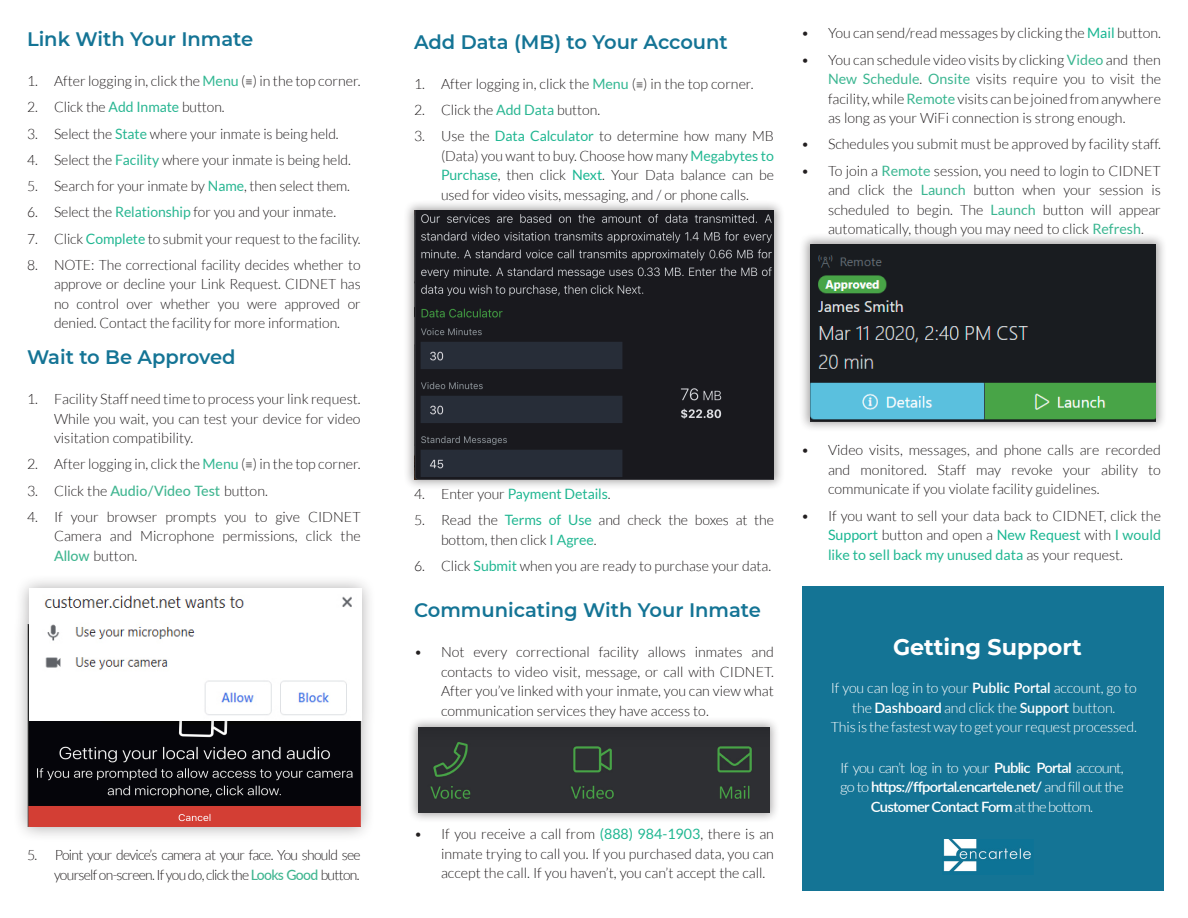
<style>
.page{position:relative;width:1188px;height:918px;background:#fff}
.page>*{position:absolute;margin:0;border:0;box-sizing:border-box;transform-origin:0 0}
.t1{font:700 22.5px "Montserrat";color:#fff}
.t2{font:600 19.5px "Montserrat";color:#147495}
.t3{font:300 14.25px/19.5px "Lato";color:#231f20;text-align:justify}
.t4{font:300 14.25px/19.5px "Lato";letter-spacing:-.01em;color:#fff;text-align:center}
.t5{font:600 14.25px/19.5px "Lato";letter-spacing:-.05em;color:#fff;text-align:center;scale:1.04 1}
.t6{font:300 14.25px/19.5px "Lato";letter-spacing:-.05em;color:#231f20;text-align:right}
.t7{font:14.25px "Lato";letter-spacing:-.005em;color:#21b792}
.s1{font-weight:400;color:#31b792}
.s2{font-family:"Calibri"}
.s3{font-weight:400;color:#29b692}
.s4{font-weight:400;color:#21b792}
.s5{font-weight:500;color:#41b691}
.s6{font-weight:400;color:#18b692}
.s7{font-weight:400;color:#3bb691}
.s8{font-weight:300;color:#231f20}
.s9{font-weight:600}
.s10{font-weight:300}
</style>
<div class="page">
<div style="left:799px;top:233px;width:368px;height:200px;background:#231f20;opacity:.4"></div>
<img style="left:810px;top:244px;width:346px;height:177px">
<div style="left:802px;top:586px;width:362px;height:305px;background:#147495"></div>
<img style="left:943px;top:839px;width:88px;height:33px">
<div style="left:12px;top:573px;width:364px;height:269px;background:#231f20;opacity:.4"></div>
<img style="left:28px;top:624px;width:332px;height:203px">
<img style="left:29px;top:589px;width:332px;height:132px">
<div style="left:403px;top:199px;width:383px;height:291px;background:#231f20;opacity:.4"></div>
<img style="left:414px;top:210px;width:360px;height:269px">
<div style="left:407px;top:716px;width:373px;height:108px;background:#231f20;opacity:.4"></div>
<div style="left:418px;top:728px;width:351px;height:84px;background:#2e2f33"></div>
<p class="t2" style="left:27px;top:26px;width:228px">Link With Your Inmate</p>
<p class="t3" style="left:27px;top:71px;width:335px">1. After logging in, click the <span class="s1">Menu</span> (<span class="s2">≡</span>) in the top corner.</p>
<p class="t3" style="left:27px;top:98px;width:199px">2. Click the <span class="s3">Add Inmate</span> button.</p>
<p class="t3" style="left:27px;top:124px;width:313px">3. Select the <span class="s3">State</span> where your inmate is being held.</p>
<p class="t3" style="left:27px;top:150px;width:325px">4. Select the <span class="s3">Facility</span> where your inmate is being held.</p>
<p class="t3" style="left:27px;top:176px;width:325px">5. Search for your inmate by <span class="s3">Name</span>, then select them.</p>
<p class="t3" style="left:27px;top:203px;width:311px">6. Select the <span class="s3">Relationship</span> for you and your inmate.</p>
<p class="t3" style="left:27px;top:229px;width:335px">7. Click <span class="s4">Complete</span> to submit your request to the facility.</p>
<p class="t3" style="left:54px;top:255px;width:308px;text-indent:-27px">8. NOTE: The correctional facility decides whether to approve or decline your Link Request. CIDNET has no control over whether you were approved or denied. Contact the facility for more information.</p>
<p class="t2" style="left:27px;top:344px;width:210px">Wait to Be Approved</p>
<p class="t3" style="left:54px;top:389px;width:308px;text-indent:-27px">1. Facility Staff need time to process your link request.<br>While you wait, you can test your device for video visitation compatibility.</p>
<p class="t3" style="left:27px;top:455px;width:335px">2. After logging in, click the <span class="s1">Menu</span> (<span class="s2">≡</span>) in the top corner.</p>
<p class="t3" style="left:27px;top:481px;width:242px">3. Click the <span class="s5">Audio/Video Test</span> button.</p>
<p class="t3" style="left:54px;top:507px;width:308px;text-indent:-27px">4. If your browser prompts you to give CIDNET Camera and Microphone permissions, click the <span class="s5">Allow</span> button.</p>
<p class="t6" style="left:27px;top:845px;width:335px">5. Point your device’s camera at your face. You should see yourself on-screen. If you do, click the <span class="s5">Looks Good</span> button.</p>
<p class="t2" style="left:414px;top:28px;width:315px">Add Data (MB) to Your Account</p>
<p class="t3" style="left:414px;top:74px;width:341px">1. After logging in, click the <span class="s1">Menu</span> (<span class="s2">≡</span>) in the top corner.</p>
<p class="t3" style="left:414px;top:100px;width:188px">2. Click the <span class="s3">Add Data</span> button.</p>
<p class="t3" style="left:441px;top:126px;width:335px;text-indent:-27px">3. Use the <span class="s4">Data Calculator</span> to determine how many MB (Data) you want to buy. Choose how many <span class="s4">Megabytes to Purchase</span>, then click <span class="s6">Next</span>. Your Data balance can be used for video visits, messaging, and / or phone calls.</p>
<p class="t3" style="left:801px;top:24px;width:361px">• You can send/read messages by clicking the <span class="s6">Mail</span> button.</p>
<p class="t3" style="left:828px;top:50px;width:334px;text-indent:-27px">• You can schedule video visits by clicking <span class="s7">Video</span> and then <span class="s7">New Schedule</span>. <span class="s7">Onsite</span> visits require you to visit the facility, while <span class="s7">Remote</span> visits can be joined from anywhere as long as your WiFi connection is strong enough.</p>
<p class="t3" style="left:801px;top:135px;width:361px">• Schedules you submit must be approved by facility staff.</p>
<p class="t3" style="left:828px;top:161px;width:335px;text-indent:-27px">• To join a <span class="s7">Remote</span> session, you need to login to CIDNET and click the <span class="s7">Launch</span> button when your session is scheduled to begin. The <span class="s7">Launch</span> button will appear automatically, though you may need to click <span class="s7">Refresh</span>.</p>
<p class="t7" style="left:414px;top:486px;width:198px"><span class="s8">4. Enter your</span> Payment Details<span class="s8">.</span></p>
<p class="t3" style="left:441px;top:510px;width:334px;text-indent:-27px">5. Read the <span class="s4">Terms of Use</span> and check the boxes at the bottom, then click <span class="s4">I Agree</span>.</p>
<p class="t3" style="left:414px;top:556px;width:359px">6. Click <span class="s4">Submit</span> when you are ready to purchase your data.</p>
<p class="t2" style="left:414px;top:597px;width:349px">Communicating With Your Inmate</p>
<p class="t3" style="left:441px;top:642px;width:334px;text-indent:-27px">• Not every correctional facility allows inmates and contacts to video visit, message, or call with CIDNET.<br>After you’ve linked with your inmate, you can view what communication services they have access to.</p>
<p class="t3" style="left:441px;top:824px;width:334px;text-indent:-27px">• If you receive a call from <span class="s4">(888) 984-1903</span>, there is an inmate trying to call you. If you purchased data, you can accept the call. If you haven’t, you can’t accept the call.</p>
<p class="t3" style="left:828px;top:441px;width:334px;text-indent:-27px">• Video visits, messages, and phone calls are recorded and monitored. Staff may revoke your ability to communicate if you violate facility guidelines.</p>
<p class="t3" style="left:828px;top:506px;width:334px;text-indent:-27px">• If you want to sell your data back to CIDNET, click the <span class="s6">Support</span> button and open a <span class="s6">New Request</span> with <span class="s4">I would like to sell back my unused data</span> as your request.</p>
<p class="t1" style="left:893px;top:630px;width:190px">Getting Support</p>
<p class="t4" style="left:831px;top:678px;width:308px">If you can log in to your <span class="s9">Public Portal</span> account, go to the <span class="s9">Dashboard</span> and click the <span class="s9">Support</span> button.</p>
<p class="t4" style="left:831px;top:717px;width:308px">This is the fastest way to get your request processed.</p>
<p class="t5" style="left:840px;top:757px;width:274px"><span class="s10">If you can’t log in to your</span> Public Portal <span class="s10">account, go to</span> https://ffportal.encartele.net/ <span class="s10">and fill out the<br></span>Customer Contact Form <span class="s10">at the bottom.</span></p>
</div>
